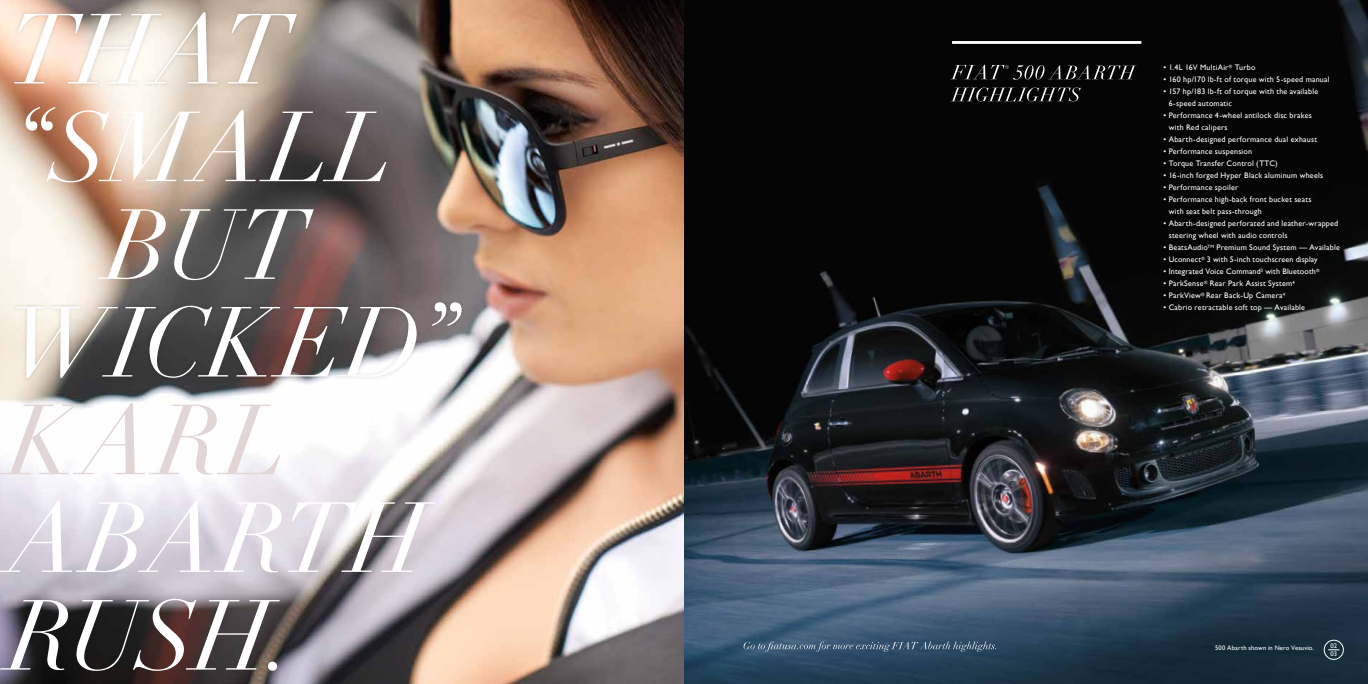
<style>
.page{position:relative;width:1368px;height:684px;background:#fff}
.page>*{position:absolute;margin:0;border:0;box-sizing:border-box;transform-origin:0 0}
.t1{font:8px/12px "Gill Sans";letter-spacing:.025em;color:#fff}
.t2{font:6.7px/8.5px "Gill Sans";color:#fff}
.t3{font:6.5px "Gill Sans";letter-spacing:.025em;color:#fff}
</style>
<div class="page">
<img style="left:0;top:0;width:1368px;height:684px">
<svg style="left:0;top:599px;width:280px;height:72px"></svg>
<svg style="left:0;top:501px;width:435px;height:71px"></svg>
<svg style="left:0;top:403px;width:280px;height:72px"></svg>
<div style="left:12px;top:298px;width:454px;height:85px;background:#000;opacity:.1"></div>
<svg style="left:16px;top:302px;width:446px;height:76px"></svg>
<svg style="left:98px;top:209px;width:216px;height:71px"></svg>
<svg style="left:26px;top:107px;width:360px;height:75px"></svg>
<div style="left:10px;top:8px;width:291px;height:80px;background:#000;opacity:.1"></div>
<svg style="left:14px;top:12px;width:283px;height:71px"></svg>
<div style="left:1324px;top:640px;width:19px;height:19px;border:1px solid #fff;border-radius:50%"></div>
<svg style="left:744px;top:642px;width:252px;height:10px;background:#4b657e"></svg>
<svg style="left:950px;top:87px;width:131px;height:14px;background:#353535"></svg>
<svg style="left:950px;top:65px;width:187px;height:15px;background:#2f2f2f"></svg>
<hr style="left:952px;top:41px;width:189px;height:3px;background:#fff">
<hr style="left:768px;top:650px;width:48px;height:1px;background:#fff">
<p class="t1" style="left:1164px;top:61px;width:93px">• 1.4L 16V MultiAir<sup>®</sup> Turbo</p>
<p class="t1" style="left:1164px;top:73px;width:168px">• 160 hp/170 lb-ft of torque with 5-speed manual</p>
<p class="t1" style="left:1169px;top:85px;width:151px;text-indent:-5px">• 157 hp/183 lb-ft of torque with the available<br>6-speed automatic</p>
<p class="t1" style="left:1169px;top:109px;width:145px;text-indent:-5px">• Performance 4-wheel antilock disc brakes with Red calipers</p>
<p class="t1" style="left:1164px;top:133px;width:155px">• Abarth-designed performance dual exhaust</p>
<p class="t1" style="left:1164px;top:145px;width:90px">• Performance suspension</p>
<p class="t1" style="left:1164px;top:157px;width:116px">• Torque Transfer Control (TTC)</p>
<p class="t1" style="left:1164px;top:169px;width:161px">• 16-inch forged Hyper Black aluminum wheels</p>
<p class="t1" style="left:1164px;top:181px;width:76px">• Performance spoiler</p>
<p class="t1" style="left:1169px;top:193px;width:144px;text-indent:-5px">• Performance high-back front bucket seats with seat belt pass-through</p>
<p class="t1" style="left:1169px;top:217px;width:171px;text-indent:-5px">• Abarth-designed perforated and leather-wrapped steering wheel with audio controls</p>
<p class="t1" style="left:1164px;top:241px;width:178px">• BeatsAudio<sup>TM</sup> Premium Sound System — Available</p>
<p class="t1" style="left:1164px;top:253px;width:156px">• Uconnect<sup>®</sup> 3 with 5-inch touchscreen display</p>
<p class="t1" style="left:1164px;top:265px;width:158px">• Integrated Voice Command<sup>3</sup> with Bluetooth<sup>®</sup></p>
<p class="t1" style="left:1164px;top:277px;width:133px">• ParkSense<sup>®</sup> Rear Park Assist System<sup>4</sup></p>
<p class="t1" style="left:1164px;top:289px;width:123px">• ParkView<sup>®</sup> Rear Back-Up Camera<sup>4</sup></p>
<p class="t1" style="left:1164px;top:301px;width:143px">• Cabrio retractable soft top — Available</p>
<p class="t3" style="left:1215px;top:644px;width:100px">500 Abarth shown in Nero Vesuvio.</p>
<p class="t2" style="left:1330px;top:641px;width:8px">02<br>03</p>
</div>
